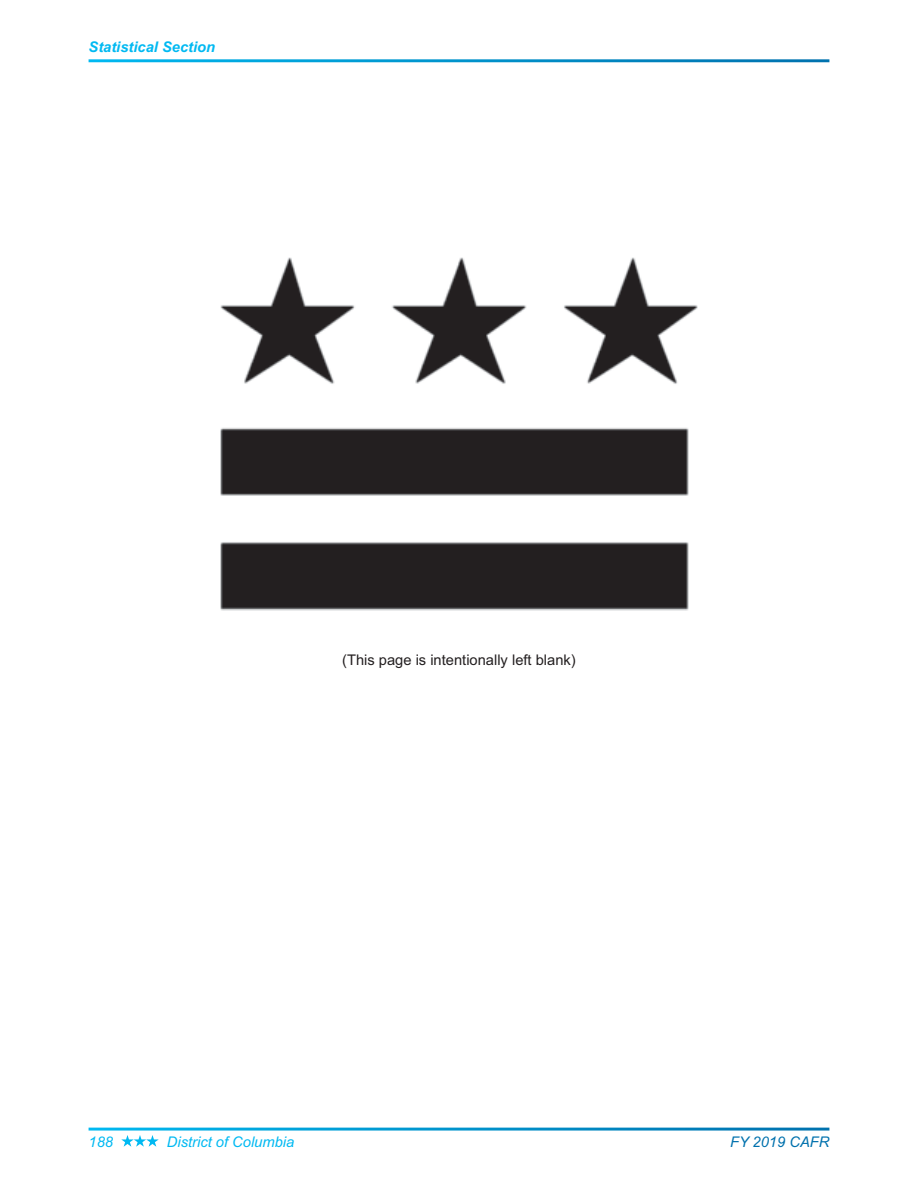
<style>
.page{position:relative;width:918px;height:1188px;background:#fff}
.page>*{position:absolute;margin:0;border:0;box-sizing:border-box;transform-origin:0 0}
.t1{font:14.7px "Arial";color:#231f20}
.t2{font:italic 14.7px "Arial";color:#00b9f2}
.t3{font:italic 700 14.7px "Arial";color:#00b9f2}
.t4{font:italic 14.7px "Arial";color:#0071ad}
</style>
<div class="page">
<svg style="left:121px;top:1135px;width:38px;height:12px"></svg>
<img style="left:220px;top:257px;width:478px;height:353px">
<p class="t3" style="left:89px;top:41px;width:128px">Statistical Section</p>
<p class="t1" style="left:342px;top:654px;width:235px">(This page is intentionally left blank)</p>
<p class="t2" style="left:89px;top:1136px;width:26px">188</p>
<p class="t2" style="left:167px;top:1136px;width:129px">District of Columbia</p>
<p class="t4" style="left:730px;top:1136px;width:101px">FY 2019 CAFR</p>
</div>
